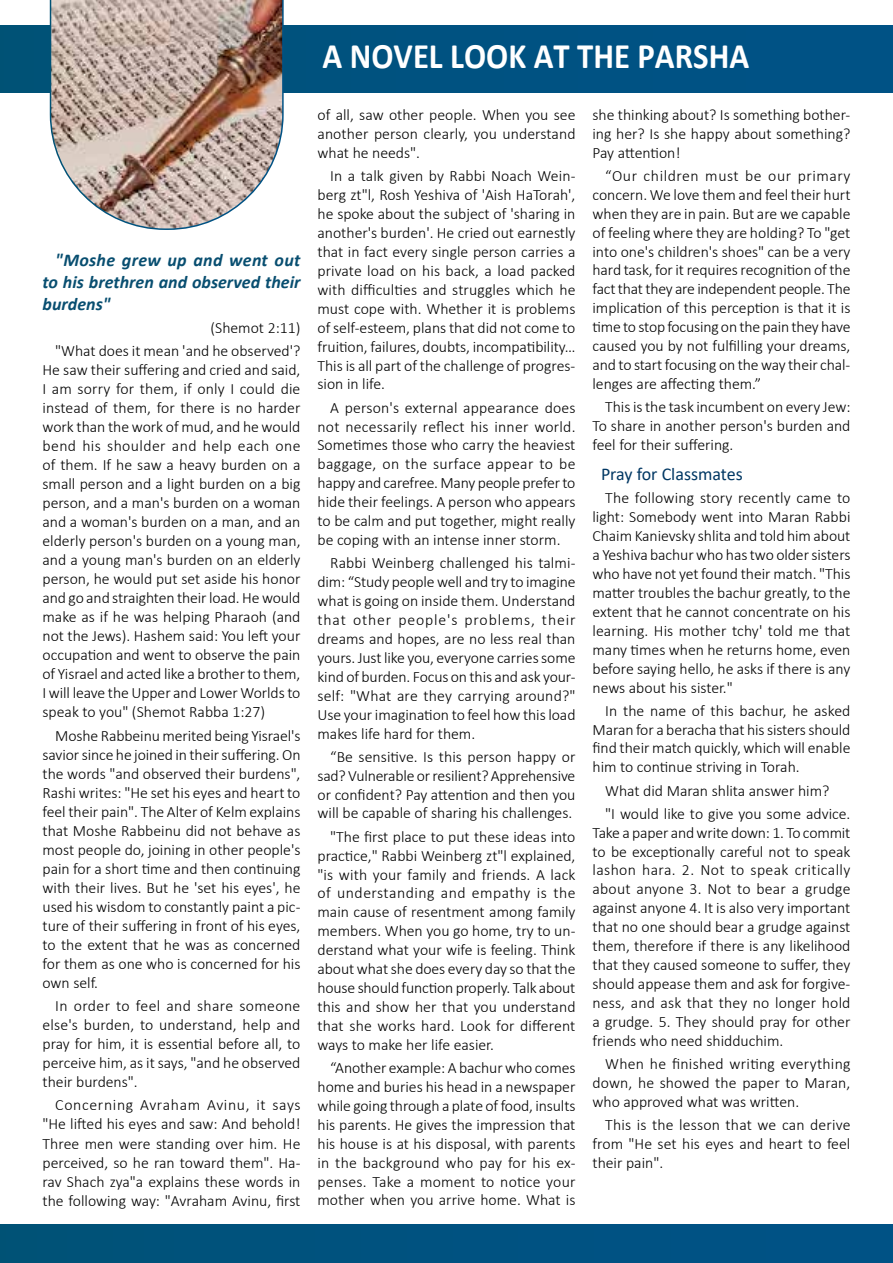
<style>
.page{position:relative;width:893px;height:1263px;background:#fff}
.page>*{position:absolute;margin:0;border:0;box-sizing:border-box;transform-origin:0 0}
.t1{font:700 36px "Calibri";color:#fff;scale:.91 1}
.t2{font:italic 700 18px/21.8px "Calibri";color:#084e70;text-align:justify}
.t3{font:18px "Calibri";color:#003763}
.t4{font:300 15.75px/18.9px "Calibri";color:#000;text-align:justify}
</style>
<div class="page">
<div style="left:0;top:1225px;width:893px;height:38px;background:#005280"></div>
<div style="left:0;top:26px;width:893px;height:66px;background:#005282"></div>
<img style="left:49px;top:0;width:235px;height:230px">
<p class="t2" style="left:43px;top:249px;width:259px;text-indent:13px">"Moshe grew up and went out to his brethren and observed their burdens"</p>
<p class="t4" style="left:55px;top:316px;width:247px;line-height:23.2px;text-align:right">(Shemot 2:11)<br>"What does it mean 'and he observed'?</p>
<p class="t4" style="left:43px;top:360px;width:259px">He saw their suffering and cried and said, I am sorry for them, if only I could die instead of them, for there is no harder work than the work of mud, and he would bend his shoulder and help each one of them. If he saw a heavy burden on a small person and a light burden on a big person, and a man's burden on a woman and a woman's burden on a man, and an elderly person's burden on a young man, and a young man's burden on an elderly person, he would put set aside his honor and go and straighten their load. He would make as if he was helping Pharaoh (and not the Jews). Hashem said: You left your occupation and went to observe the pain of Yisrael and acted like a brother to them, I will leave the Upper and Lower Worlds to speak to you" (Shemot Rabba 1:27)</p>
<p class="t4" style="left:43px;top:726px;width:260px;text-indent:13px">Moshe Rabbeinu merited being Yisrael's savior since he joined in their suffering. On the words "and observed their burdens", Rashi writes: "He set his eyes and heart to feel their pain". The Alter of Kelm explains that Moshe Rabbeinu did not behave as most people do, joining in other people's pain for a short time and then continuing with their lives. But he 'set his eyes', he used his wisdom to constantly paint a pic&shy;ture of their suffering in front of his eyes, to the extent that he was as concerned for them as one who is concerned for his own self.</p>
<p class="t4" style="left:43px;top:996px;width:259px;text-indent:13px">In order to feel and share someone else's burden, to understand, help and pray for him, it is essential before all, to perceive him, as it says, "and he observed their burdens".</p>
<p class="t4" style="left:43px;top:1095px;width:259px;text-indent:13px">Concerning Avraham Avinu, it says "He lifted his eyes and saw: And behold!<br>Three men were standing over him. He perceived, so he ran toward them". Ha&shy;rav Shach zya"a explains these words in the following way: "Avraham Avinu, first</p>
<h1 class="t1" style="left:323px;top:31px;width:470px">A NOVEL LOOK AT THE PARSHA</h1>
<p class="t4" style="left:317px;top:105px;width:260px">of all, saw other people. When you see another person clearly, you understand what he needs".</p>
<p class="t4" style="left:317px;top:166px;width:259px;text-indent:13px">In a talk given by Rabbi Noach Wein&shy;berg zt"l, Rosh Yeshiva of 'Aish HaTorah', he spoke about the subject of 'sharing in another's burden'. He cried out earnestly that in fact every single person carries a private load on his back, a load packed with difficulties and struggles which he must cope with. Whether it is problems of self-esteem, plans that did not come to fruition, failures, doubts, incompatibility… This is all part of the challenge of progres&shy;sion in life.</p>
<p class="t4" style="left:317px;top:398px;width:259px;text-indent:13px">A person's external appearance does not necessarily reflect his inner world.<br>Sometimes those who carry the heaviest baggage, on the surface appear to be happy and carefree. Many people prefer to hide their feelings. A person who appears to be calm and put together, might really be coping with an intense inner storm.</p>
<p class="t4" style="left:317px;top:553px;width:260px;text-indent:13px">Rabbi Weinberg challenged his talmi&shy;dim: “Study people well and try to imagine what is going on inside them. Understand that other people's problems, their dreams and hopes, are no less real than yours. Just like you, everyone carries some kind of burden. Focus on this and ask your&shy;self: "What are they carrying around?" Use your imagination to feel how this load makes life hard for them.</p>
<p class="t4" style="left:317px;top:747px;width:259px;text-indent:13px">“Be sensitive. Is this person happy or sad? Vulnerable or resilient? Apprehensive or confident? Pay attention and then you will be capable of sharing his challenges.</p>
<p class="t4" style="left:317px;top:827px;width:260px;text-indent:13px">"The first place to put these ideas into practice," Rabbi Weinberg zt"l explained, "is with your family and friends. A lack of understanding and empathy is the main cause of resentment among family members. When you go home, try to un&shy;derstand what your wife is feeling. Think about what she does every day so that the house should function properly. Talk about this and show her that you understand that she works hard. Look for different ways to make her life easier.</p>
<p class="t4" style="left:317px;top:1058px;width:260px;text-indent:13px">“Another example: A bachur who comes home and buries his head in a newspaper while going through a plate of food, insults his parents. He gives the impression that his house is at his disposal, with parents in the background who pay for his ex&shy;penses. Take a moment to notice your mother when you arrive home. What is</p>
<p class="t4" style="left:592px;top:105px;width:259px">she thinking about? Is something bother&shy;ing her? Is she happy about something?<br>Pay attention!</p>
<p class="t4" style="left:592px;top:166px;width:260px;text-indent:13px">“Our children must be our primary concern. We love them and feel their hurt when they are in pain. But are we capable of feeling where they are holding? To "get into one's children's shoes" can be a very hard task, for it requires recognition of the fact that they are independent people. The implication of this perception is that it is time to stop focusing on the pain they have caused you by not fulfilling your dreams, and to start focusing on the way their chal&shy;lenges are affecting them.”</p>
<p class="t4" style="left:592px;top:397px;width:259px;text-indent:13px">This is the task incumbent on every Jew:<br>To share in another person's burden and feel for their suffering.</p>
<p class="t3" style="left:601px;top:462px;width:143px">Pray for Classmates</p>
<p class="t4" style="left:592px;top:489px;width:259px;text-indent:13px">The following story recently came to light: Somebody went into Maran Rabbi Chaim Kanievsky shlita and told him about a Yeshiva bachur who has two older sisters who have not yet found their match. "This matter troubles the bachur greatly, to the extent that he cannot concentrate on his learning. His mother tchy' told me that many times when he returns home, even before saying hello, he asks if there is any news about his sister."</p>
<p class="t4" style="left:592px;top:701px;width:259px;text-indent:13px">In the name of this bachur, he asked Maran for a beracha that his sisters should find their match quickly, which will enable him to continue striving in Torah.</p>
<p class="t4" style="left:605px;top:779px;width:247px;line-height:23.1px">What did Maran shlita answer him?<br>"I would like to give you some advice.</p>
<p class="t4" style="left:592px;top:823px;width:259px">Take a paper and write down: 1. To commit to be exceptionally careful not to speak lashon hara. 2. Not to speak critically about anyone 3. Not to bear a grudge against anyone 4. It is also very important that no one should bear a grudge against them, therefore if there is any likelihood that they caused someone to suffer, they should appease them and ask for forgive&shy;ness, and ask that they no longer hold a grudge. 5. They should pray for other friends who need shidduchim.</p>
<p class="t4" style="left:592px;top:1054px;width:260px;text-indent:13px">When he finished writing everything down, he showed the paper to Maran, who approved what was written.</p>
<p class="t4" style="left:592px;top:1115px;width:259px;text-indent:13px">This is the lesson that we can derive from "He set his eyes and heart to feel their pain".</p>
</div>
